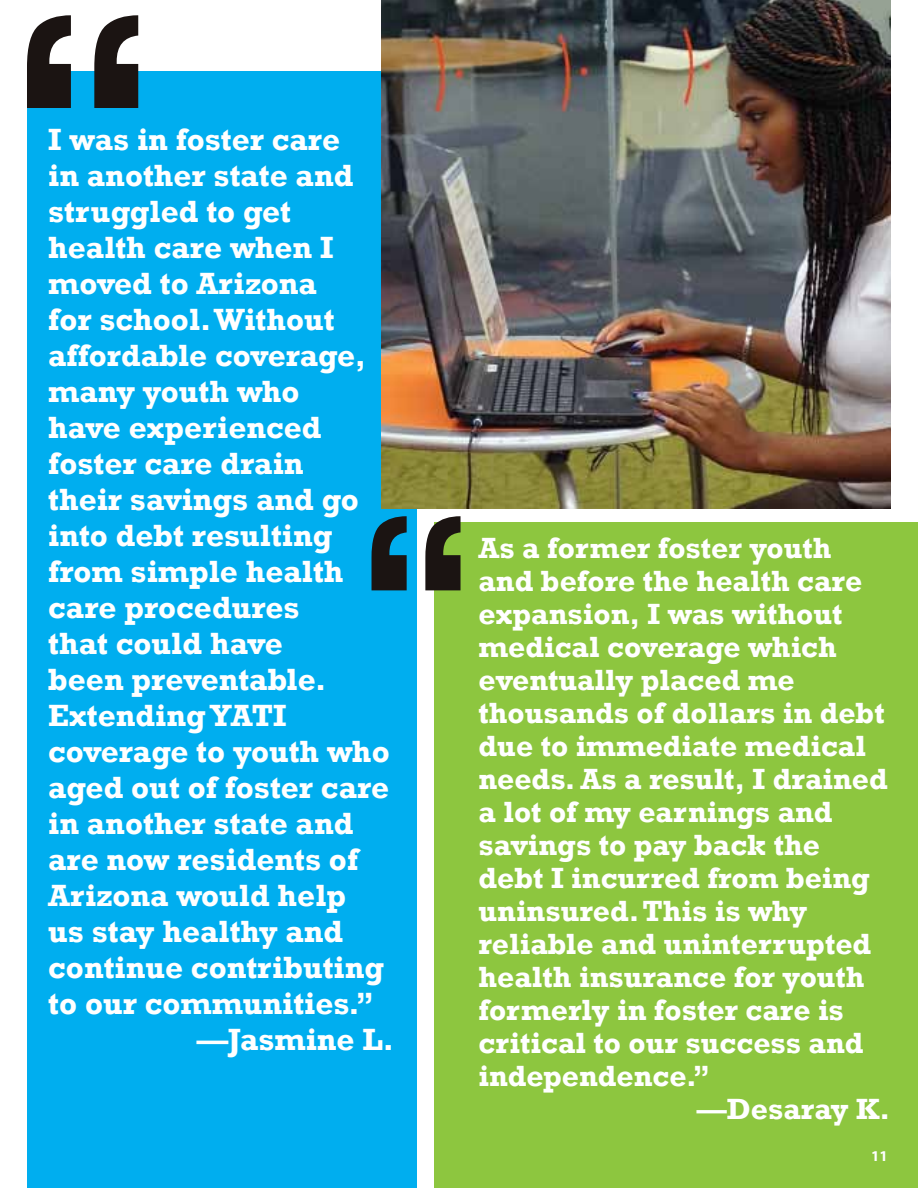
<style>
.page{position:relative;width:918px;height:1188px;background:#fff}
.page>*{position:absolute;margin:0;border:0;box-sizing:border-box;transform-origin:0 0}
.t1{font:700 31.5px "Rockwell";color:#fff}
.t2{font:700 30px "Rockwell";color:#fff}
.t3{font:700 15px "Myriad Pro";color:#fff}
</style>
<div class="page">
<div style="left:27px;top:71px;width:390px;height:1117px;background:#00aeef"></div>
<svg style="left:27px;top:15px;width:111px;height:93px"></svg>
<img style="left:381px;top:0;width:510px;height:509px">
<div style="left:434px;top:523px;width:484px;height:665px;background:#8dc63f"></div>
<svg style="left:372px;top:516px;width:89px;height:74px"></svg>
<p class="t1" style="left:48px;top:120px;width:293px">I was in foster care</p>
<p class="t1" style="left:48px;top:156px;width:307px">in another state and</p>
<p class="t1" style="left:48px;top:192px;width:244px">struggled to get</p>
<p class="t1" style="left:48px;top:228px;width:287px">health care when I</p>
<p class="t1" style="left:48px;top:264px;width:270px">moved to Arizona</p>
<p class="t1" style="left:48px;top:300px;width:288px">for school. Without</p>
<p class="t1" style="left:48px;top:336px;width:319px">affordable coverage,</p>
<p class="t1" style="left:48px;top:372px;width:253px">many youth who</p>
<p class="t1" style="left:48px;top:408px;width:275px">have experienced</p>
<p class="t1" style="left:48px;top:444px;width:257px">foster care drain</p>
<p class="t1" style="left:48px;top:480px;width:312px">their savings and go</p>
<p class="t1" style="left:48px;top:516px;width:286px">into debt resulting</p>
<p class="t1" style="left:48px;top:552px;width:297px">from simple health</p>
<p class="t1" style="left:48px;top:588px;width:253px">care procedures</p>
<p class="t1" style="left:48px;top:624px;width:236px">that could have</p>
<p class="t1" style="left:48px;top:660px;width:280px">been preventable.</p>
<p class="t1" style="left:48px;top:696px;width:240px">Extending YATI</p>
<p class="t1" style="left:48px;top:732px;width:343px">coverage to youth who</p>
<p class="t1" style="left:48px;top:768px;width:342px">aged out of foster care</p>
<p class="t1" style="left:48px;top:804px;width:307px">in another state and</p>
<p class="t1" style="left:48px;top:840px;width:311px">are now residents of</p>
<p class="t1" style="left:48px;top:876px;width:299px">Arizona would help</p>
<p class="t1" style="left:48px;top:912px;width:297px">us stay healthy and</p>
<p class="t1" style="left:48px;top:948px;width:337px">continue contributing</p>
<p class="t1" style="left:48px;top:984px;width:327px">to our communities.”</p>
<p class="t1" style="left:197px;top:1020px;width:199px">—Jasmine L.</p>
<p class="t2" style="left:478px;top:529px;width:355px">As a former foster youth</p>
<p class="t2" style="left:478px;top:562px;width:385px">and before the health care</p>
<p class="t2" style="left:478px;top:595px;width:365px">expansion, I was without</p>
<p class="t2" style="left:478px;top:628px;width:360px">medical coverage which</p>
<p class="t2" style="left:478px;top:661px;width:318px">eventually placed me</p>
<p class="t2" style="left:478px;top:694px;width:408px">thousands of dollars in debt</p>
<p class="t2" style="left:478px;top:727px;width:389px">due to immediate medical</p>
<p class="t2" style="left:478px;top:760px;width:411px">needs. As a result, I drained</p>
<p class="t2" style="left:478px;top:793px;width:356px">a lot of my earnings and</p>
<p class="t2" style="left:478px;top:826px;width:343px">savings to pay back the</p>
<p class="t2" style="left:478px;top:859px;width:393px">debt I incurred from being</p>
<p class="t2" style="left:478px;top:892px;width:330px">uninsured. This is why</p>
<p class="t2" style="left:478px;top:925px;width:394px">reliable and uninterrupted</p>
<p class="t2" style="left:478px;top:958px;width:388px">health insurance for youth</p>
<p class="t2" style="left:478px;top:991px;width:367px">formerly in foster care is</p>
<p class="t2" style="left:478px;top:1024px;width:387px">critical to our success and</p>
<p class="t2" style="left:478px;top:1057px;width:233px">independence.”</p>
<p class="t2" style="left:697px;top:1090px;width:195px">—Desaray K.</p>
<p class="t3" style="left:871px;top:1146px;width:18px">11</p>
</div>
